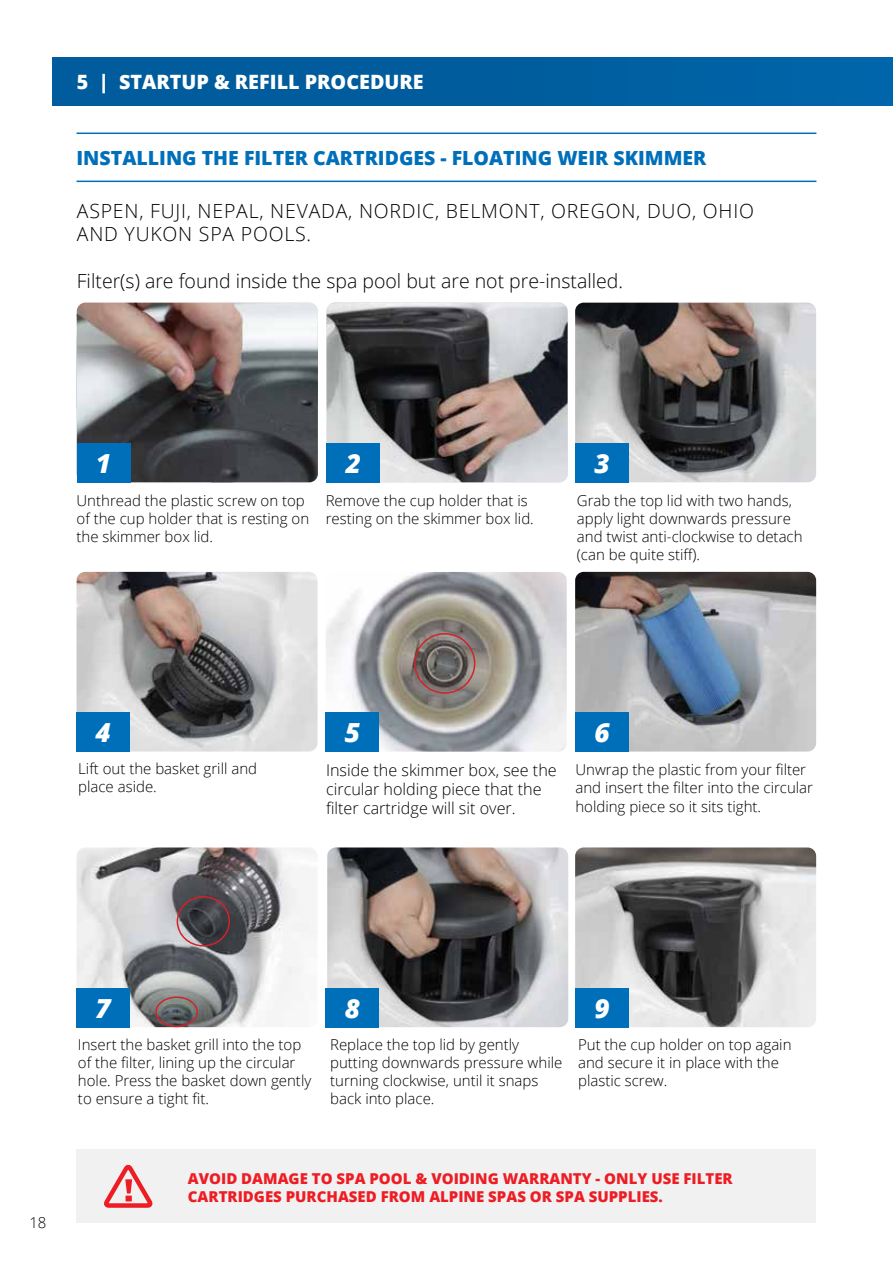
<style>
.page{position:relative;width:893px;height:1263px;background:#fff}
.page>*{position:absolute;margin:0;border:0;box-sizing:border-box;transform-origin:0 0}
.t1{font:italic 800 26.25px "Open Sans";color:#fff}
.t2{font:800 19.8px "Open Sans";color:#fff}
.t3{font:300 19.5px/23.4px "Open Sans";letter-spacing:.04em;color:#000}
.t4{font:300 19.5px "Open Sans";color:#000}
.t5{font:800 19.5px "Open Sans";color:#006fba}
.t6{font:300 16.2px/19.4px "Open Sans";color:#000}
.t7{font:300 15px/18px "Open Sans";color:#000}
.t8{font:800 15px/18px "Open Sans";color:#ed1d24}
</style>
<div class="page">
<div style="left:52px;top:57px;width:841px;height:48px;background:linear-gradient(to right,#005a98,#0063a7)"></div>
<hr style="left:77px;top:181px;width:739px;height:1px;background:#006fba">
<hr style="left:77px;top:133px;width:739px;height:1px;background:#006fba">
<img style="left:326px;top:572px;width:241px;height:180px">
<img style="left:575px;top:572px;width:241px;height:179px">
<img style="left:575px;top:303px;width:241px;height:179px">
<img style="left:77px;top:847px;width:240px;height:180px">
<img style="left:327px;top:847px;width:241px;height:180px">
<img style="left:77px;top:572px;width:241px;height:179px">
<div style="left:76px;top:1149px;width:740px;height:74px;background:#f1f1f2"></div>
<svg style="left:104px;top:1164px;width:49px;height:44px"></svg>
<img style="left:77px;top:303px;width:241px;height:179px">
<img style="left:327px;top:303px;width:241px;height:179px">
<img style="left:575px;top:847px;width:241px;height:180px">
<div style="left:414px;top:633px;width:61px;height:61px;border:2px solid #d2232a;border-radius:50%"></div>
<div style="left:177px;top:896px;width:53px;height:50px;border:2px solid #d2232a;border-radius:50%"></div>
<div style="left:155px;top:996px;width:43px;height:31px;border:2px solid #d2232a;border-radius:50%"></div>
<div style="left:77px;top:443px;width:53px;height:39px;background:#006fba"></div>
<div style="left:77px;top:713px;width:53px;height:39px;background:#006fba"></div>
<div style="left:77px;top:988px;width:53px;height:39px;background:#006fba"></div>
<div style="left:327px;top:443px;width:53px;height:39px;background:#006fba"></div>
<div style="left:326px;top:712px;width:53px;height:39px;background:#006fba"></div>
<div style="left:326px;top:988px;width:53px;height:39px;background:#006fba"></div>
<div style="left:575px;top:443px;width:54px;height:39px;background:#006fba"></div>
<div style="left:575px;top:712px;width:54px;height:39px;background:#006fba"></div>
<div style="left:575px;top:988px;width:54px;height:39px;background:#006fba"></div>
<h2 class="t2" style="left:77px;top:67px;width:348px">5 | STARTUP &amp; REFILL PROCEDURE</h2>
<h3 class="t5" style="left:77px;top:143px;width:631px">INSTALLING THE FILTER CARTRIDGES - FLOATING WEIR SKIMMER</h3>
<h3 class="t3" style="left:77px;top:198px;width:679px">ASPEN, FUJI, NEPAL, NEVADA, NORDIC, BELMONT, OREGON, DUO, OHIO<br>AND YUKON SPA POOLS.</h3>
<h3 class="t4" style="left:77px;top:267px;width:548px">Filter(s) are found inside the spa pool but are not pre-installed.</h3>
<h1 class="t1" style="left:96px;top:443px;width:17px">1</h1>
<h1 class="t1" style="left:346px;top:443px;width:17px">2</h1>
<h1 class="t1" style="left:594px;top:443px;width:17px">3</h1>
<p class="t7" style="left:77px;top:491px;width:234px">Unthread the plastic screw on top of the cup holder that is resting on the skimmer box lid.</p>
<p class="t7" style="left:326px;top:491px;width:210px">Remove the cup holder that is resting on the skimmer box lid.</p>
<p class="t7" style="left:577px;top:491px;width:227px">Grab the top lid with two hands, apply light downwards pressure and twist anti-clockwise to detach (can be quite stiff).</p>
<h1 class="t1" style="left:96px;top:713px;width:17px">4</h1>
<h1 class="t1" style="left:345px;top:712px;width:17px">5</h1>
<h1 class="t1" style="left:594px;top:712px;width:17px">6</h1>
<p class="t7" style="left:78px;top:760px;width:180px">Lift out the basket grill and place aside.</p>
<p class="t6" style="left:326px;top:759px;width:232px">Inside the skimmer box, see the circular holding piece that the filter cartridge will sit over.</p>
<p class="t7" style="left:575px;top:760px;width:239px">Unwrap the plastic from your filter and insert the filter into the circular</p>
<p class="t7" style="left:575px;top:797px;width:187px">holding piece so it sits tight.</p>
<p class="t7" style="left:29px;top:1213px;width:19px">18</p>
<h1 class="t1" style="left:96px;top:988px;width:17px">7</h1>
<p class="t7" style="left:78px;top:1035px;width:235px">Insert the basket grill into the top of the filter, lining up the circular hole. Press the basket down gently to ensure a tight fit.</p>
<h1 class="t1" style="left:345px;top:988px;width:17px">8</h1>
<p class="t7" style="left:330px;top:1035px;width:234px">Replace the top lid by gently putting downwards pressure while turning clockwise, until it snaps back into place.</p>
<h1 class="t1" style="left:594px;top:988px;width:17px">9</h1>
<p class="t7" style="left:578px;top:1035px;width:215px">Put the cup holder on top again and secure it in place with the plastic screw.</p>
<p class="t8" style="left:188px;top:1169px;width:546px">AVOID DAMAGE TO SPA POOL &amp; VOIDING WARRANTY - ONLY USE FILTER<br>CARTRIDGES PURCHASED FROM ALPINE SPAS OR SPA SUPPLIES.</p>
</div>
